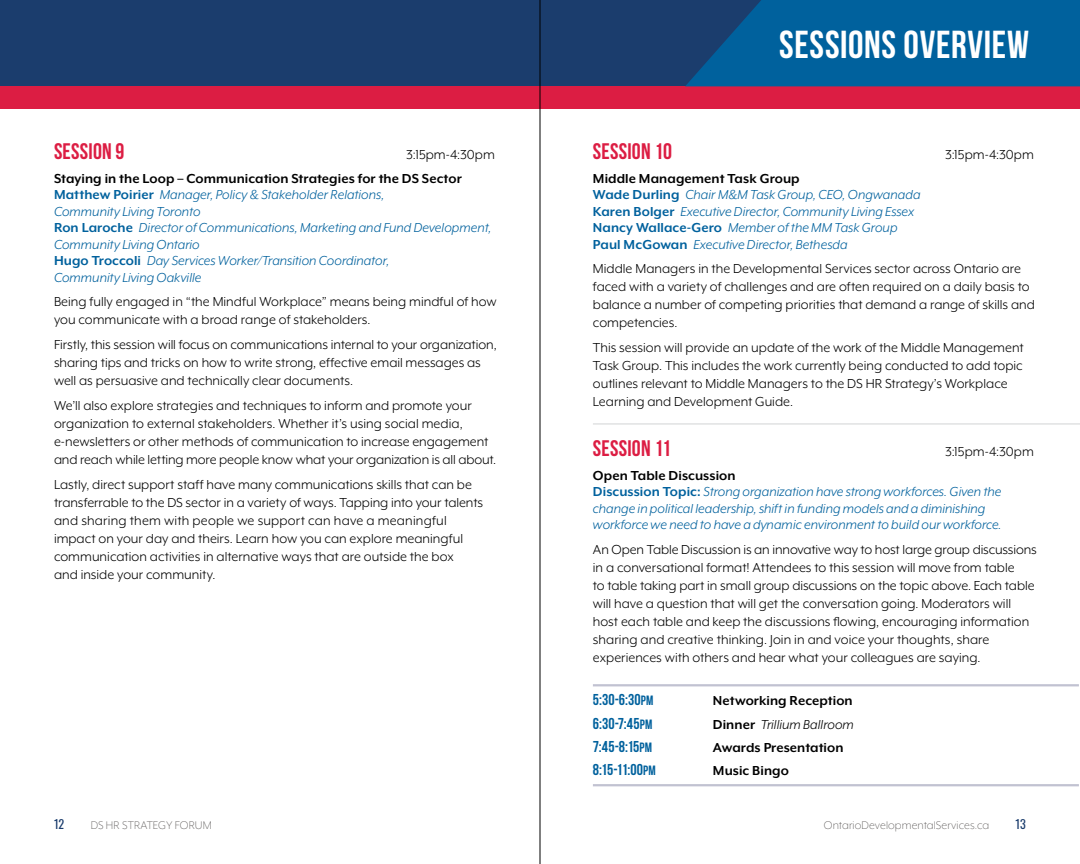
<style>
.page{position:relative;width:1080px;height:864px;background:#fff}
.page>*{position:absolute;margin:0;border:0;box-sizing:border-box;transform-origin:0 0}
.t1{font:39px "Bebas Neue";letter-spacing:.015em;color:#fff}
.t2{font:22.5px "Bebas Neue";letter-spacing:.01em;color:#dc1d43}
.t3{font:15.75px "Bebas Neue";letter-spacing:.005em;color:#00619d}
.t4{font:15px/18px "Mr Eaves XL Mod OT";color:#000}
.t5{font:italic 15px/16.5px "Mr Eaves XL Mod OT";letter-spacing:.005em;color:#00619d}
.t6{font:700 15px "Mr Eaves XL Mod OT";letter-spacing:.005em;color:#000}
.t7{font:italic 15px "Mr Eaves XL Mod OT";letter-spacing:.005em;color:#000}
.t8{font:300 12.75px "Mr Eaves XL Mod OT";letter-spacing:.01em;color:#53504f}
.t9{font:12px "Oswald";color:#1b3d6d}
.s1{font-weight:700;font-style:normal;color:#000}
.s2{font-weight:700;font-style:normal}
.s3{font-size:13.5px}
</style>
<div class="page">
<div style="left:0;top:78px;width:1080px;height:31px;background:#dc1d43"></div>
<div style="left:0;top:0;width:1080px;height:86px;background:#1b3d6d"></div>
<svg style="left:686px;top:0;width:394px;height:86px;background:#025d98"></svg>
<hr style="left:593px;top:784px;width:486px;height:2px;background:#c1c2d1">
<hr style="left:593px;top:684px;width:486px;height:2px;background:#c1c2d1">
<hr style="left:593px;top:424px;width:487px;height:1px;background:#d1d3d4">
<hr style="left:540px;top:0;width:1px;height:864px;background:#000">
<h2 class="t2" style="left:54px;top:139px;width:72px">SESSION 9</h2>
<p class="t4" style="left:406px;top:146px;width:90px">3:15pm-4:30pm</p>
<p class="t5" style="left:54px;top:170px;width:439px"><span class="s1">Staying in the Loop – Communication Strategies for the DS Sector </span><span class="s2">Matthew Poirier</span> Manager, Policy &amp; Stakeholder Relations,<br>Community Living Toronto<br><span class="s2">Ron Laroche</span> Director of Communications, Marketing and Fund Development, Community Living Ontario<br><span class="s2">Hugo Troccoli</span> Day Services Worker/Transition Coordinator,<br>Community Living Oakville</p>
<p class="t4" style="left:54px;top:293px;width:444px">Being fully engaged in “the Mindful Workplace” means being mindful of how you communicate with a broad range of stakeholders.</p>
<p class="t4" style="left:54px;top:336px;width:444px">Firstly, this session will focus on communications internal to your organization, sharing tips and tricks on how to write strong, effective email messages as well as persuasive and technically clear documents.</p>
<p class="t4" style="left:54px;top:396px;width:444px">We’ll also explore strategies and techniques to inform and promote your organization to external stakeholders. Whether it’s using social media, e-newsletters or other methods of communication to increase engagement and reach while letting more people know what your organization is all about.</p>
<p class="t4" style="left:54px;top:475px;width:431px">Lastly, direct support staff have many communications skills that can be transferrable to the DS sector in a variety of ways. Tapping into your talents and sharing them with people we support can have a meaningful impact on your day and theirs. Learn how you can explore meaningful communication activities in alternative ways that are outside the box<br>and inside your community.</p>
<h1 class="t1" style="left:779px;top:24px;width:251px">SESSIONS OVERVIEW</h1>
<h2 class="t2" style="left:593px;top:139px;width:80px">SESSION 10</h2>
<p class="t4" style="left:945px;top:146px;width:90px">3:15pm-4:30pm</p>
<p class="t5" style="left:593px;top:170px;width:329px"><span class="s1">Middle Management Task Group<br></span><span class="s2">Wade Durling</span> Chair M&amp;M Task Group, CEO, Ongwanada <span class="s2">Karen Bolger</span> Executive Director, Community Living Essex <span class="s2">Nancy Wallace-Gero</span> Member of the MM Task Group <span class="s2">Paul McGowan</span> Executive Director, Bethesda</p>
<p class="t4" style="left:593px;top:260px;width:443px">Middle Managers in the Developmental Services sector across Ontario are faced with a variety of challenges and are often required on a daily basis to balance a number of competing priorities that demand a range of skills and competencies.</p>
<p class="t4" style="left:593px;top:339px;width:432px">This session will provide an update of the work of the Middle Management Task Group. This includes the work currently being conducted to add topic outlines relevant to Middle Managers to the DS HR Strategy’s Workplace Learning and Development Guide.</p>
<h2 class="t2" style="left:593px;top:436px;width:80px">SESSION 11</h2>
<p class="t4" style="left:945px;top:443px;width:90px">3:15pm-4:30pm</p>
<p class="t5" style="left:593px;top:467px;width:410px"><span class="s1">Open Table Discussion<br></span><span class="s2">Discussion Topic:</span> Strong organization have strong workforces. Given the change in political leadership, shift in funding models and a diminishing workforce we need to have a dynamic environment to build our workforce.</p>
<p class="t4" style="left:593px;top:540px;width:445px">An Open Table Discussion is an innovative way to host large group discussions in a conversational format! Attendees to this session will move from table<br>to table taking part in small group discussions on the topic above. Each table will have a question that will get the conversation going. Moderators will host each table and keep the discussions flowing, encouraging information sharing and creative thinking. Join in and voice your thoughts, share experiences with others and hear what your colleagues are saying.</p>
<p class="t3" style="left:593px;top:691px;width:62px">5:30-6:30<span class="s3">PM</span></p>
<p class="t6" style="left:713px;top:693px;width:141px">Networking Reception</p>
<p class="t3" style="left:593px;top:715px;width:61px">6:30-7:45<span class="s3">PM</span></p>
<p class="t7" style="left:713px;top:717px;width:142px"><span class="s2">Dinner</span> Trillium Ballroom</p>
<p class="t3" style="left:593px;top:738px;width:61px">7:45-8:15<span class="s3">PM</span></p>
<p class="t6" style="left:713px;top:740px;width:132px">Awards Presentation</p>
<p class="t3" style="left:593px;top:761px;width:64px">8:15-11:00<span class="s3">PM</span></p>
<p class="t6" style="left:713px;top:763px;width:78px">Music Bingo</p>
<p class="t9" style="left:54px;top:813px;width:12px">12</p>
<p class="t8" style="left:91px;top:818px;width:123px">DS HR STRATEGY FORUM</p>
<p class="t8" style="left:824px;top:818px;width:167px">OntarioDevelopmentalServices.ca</p>
<p class="t9" style="left:1016px;top:813px;width:12px">13</p>
</div>
